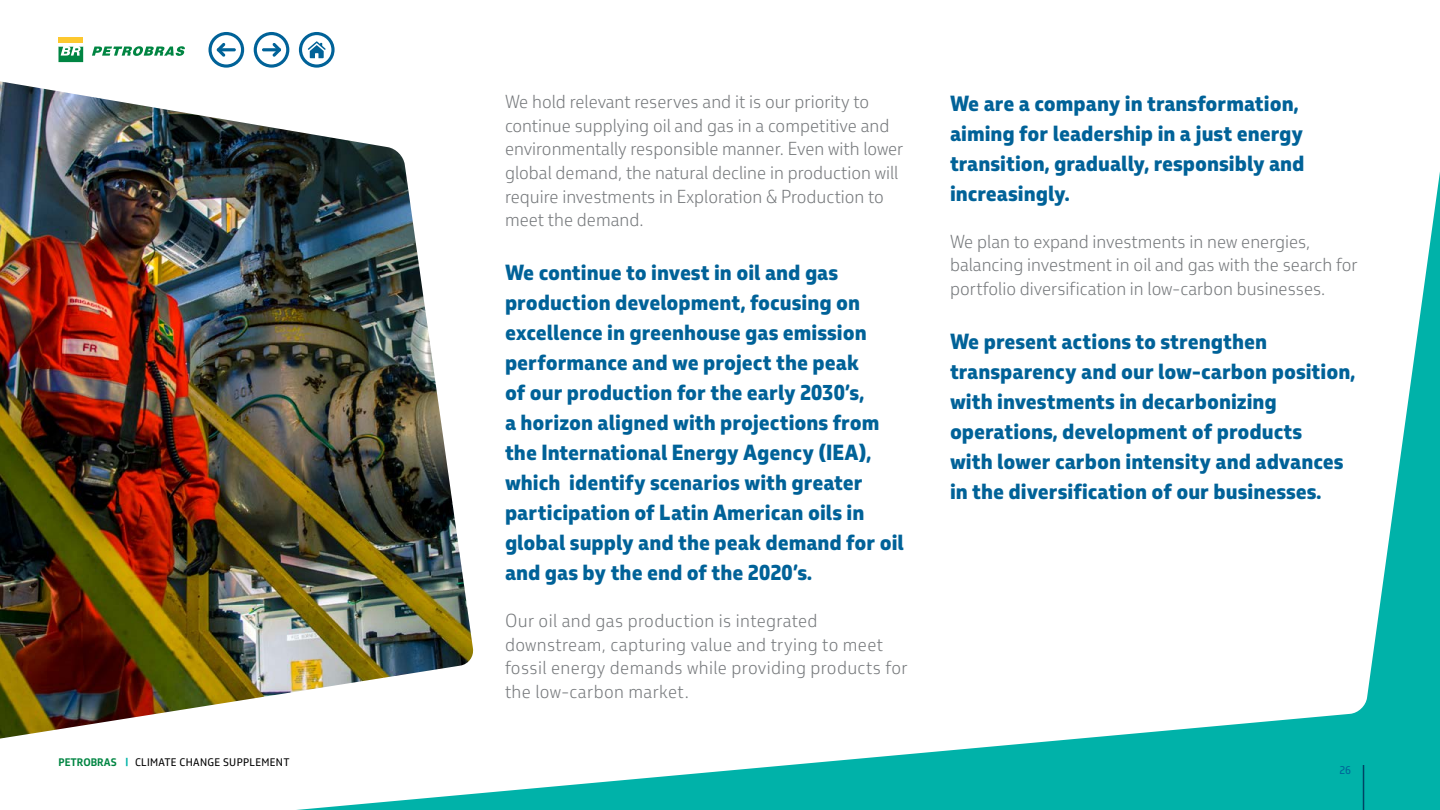
<style>
.page{position:relative;width:1440px;height:810px;background:#fff}
.page>*{position:absolute;margin:0;border:0;box-sizing:border-box;transform-origin:0 0}
.t1{font:800 21px/30px "Petrobras Sans";color:#006298}
.t2{font:300 18px/23.6px "Petrobras Sans";color:#75787b}
.t3{font:300 18px/23.6px "Petrobras Sans";letter-spacing:.02em;color:#75787b}
.t4{font:10.88px "Petrobras Sans";color:#006298}
.t5{font:10.5px "Petrobras Sans";letter-spacing:.03em;color:#000}
.s1{font-weight:700;color:#008542}
.s2{font-weight:700;color:#00b3a8}
</style>
<div class="page">
<img style="left:0;top:37px;width:1440px;height:773px">
<svg style="left:209px;top:32px;width:35px;height:36px"></svg>
<svg style="left:254px;top:32px;width:35px;height:36px"></svg>
<svg style="left:299px;top:32px;width:36px;height:36px"></svg>
<div style="left:59px;top:38px;width:24px;height:5px;background:#fdc82f"></div>
<svg style="left:58px;top:43px;width:127px;height:19px"></svg>
<hr style="left:1363px;top:765px;width:1px;height:45px;background:#006298">
<p class="t5" style="left:58px;top:756px;width:233px"><span class="s1">PETROBRAS</span> <span class="s2">|</span> CLIMATE CHANGE SUPPLEMENT</p>
<p class="t2" style="left:505px;top:90px;width:400px">We hold relevant reserves and it is our priority to continue supplying oil and gas in a competitive and environmentally responsible manner. Even with lower global demand, the natural decline in production will require investments in Exploration &amp; Production to meet the demand.</p>
<p class="t1" style="left:505px;top:257px;width:401px">We continue to invest in oil and gas production development, focusing on excellence in greenhouse gas emission performance and we project the peak<br>of our production for the early 2030’s,<br>a horizon aligned with projections from the International Energy Agency (IEA), which identify scenarios with greater participation of Latin American oils in global supply and the peak demand for oil and gas by the end of the 2020’s.</p>
<p class="t3" style="left:505px;top:609px;width:404px">Our oil and gas production is integrated downstream, capturing value and trying to meet fossil energy demands while providing products for the low-carbon market.</p>
<p class="t1" style="left:950px;top:87px;width:356px">We are a company in transformation, aiming for leadership in a just energy transition, gradually, responsibly and increasingly.</p>
<p class="t2" style="left:950px;top:230px;width:409px">We plan to expand investments in new energies, balancing investment in oil and gas with the search for portfolio diversification in low-carbon businesses.</p>
<p class="t1" style="left:950px;top:325px;width:407px">We present actions to strengthen transparency and our low-carbon position, with investments in decarbonizing operations, development of products<br>with lower carbon intensity and advances in the diversification of our businesses.</p>
<p class="t4" style="left:1339px;top:763px;width:13px">26</p>
</div>
